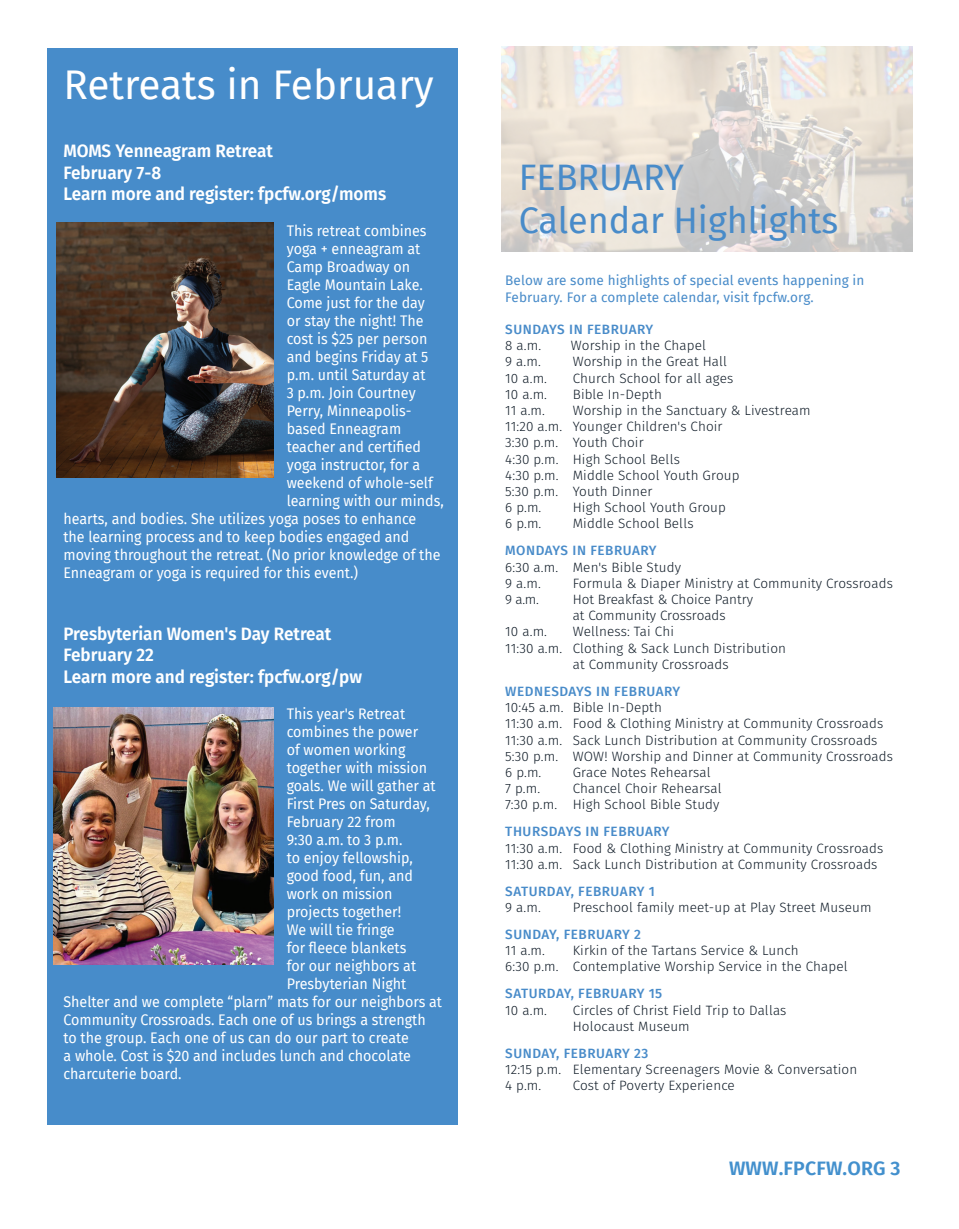
<style>
.page{position:relative;width:959px;height:1229px;background:#fff}
.page>*{position:absolute;margin:0;border:0;box-sizing:border-box;transform-origin:0 0}
.t1{font:40.5px "Fira Sans";color:#fff}
.t2{font:36px/43.2px "Fira Sans";color:#488bc9}
.t3{font:600 19.5px "Fira Sans";letter-spacing:.01em;color:#4390cd}
.t4{font:600 18px/21.6px "Fira Sans";color:#fff;scale:.95 1}
.t5{font:15px "Fira Sans";color:#fff;scale:.95 1}
.t6{font:300 13.5px/16.2px "Fira Sans";letter-spacing:.01em;color:#0f1b27}
.t7{font:500 13.5px "Fira Sans";letter-spacing:.04em;color:#488bc9}
.t8{font:13.5px/16.2px "Fira Sans";letter-spacing:.01em;color:#488bc9}
</style>
<div class="page">
<img style="left:501px;top:46px;width:411px;height:205px">
<div style="left:47px;top:48px;width:411px;height:1076px;background:#478cca"></div>
<img style="left:57px;top:223px;width:216px;height:254px">
<img style="left:54px;top:707px;width:219px;height:257px">
<h1 class="t1" style="left:63px;top:55px;width:372px">Retreats in February</h1>
<h3 class="t4" style="left:63px;top:139px;width:341px">MOMS Yenneagram Retreat<br>February 7-8<br>Learn more and register: fpcfw.org/moms</h3>
<p class="t5" style="left:287px;top:220px;width:149px">This retreat combines</p>
<p class="t5" style="left:287px;top:238px;width:142px">yoga + enneagram at</p>
<p class="t5" style="left:287px;top:256px;width:131px">Camp Broadway on</p>
<p class="t5" style="left:287px;top:274px;width:145px">Eagle Mountain Lake.</p>
<p class="t5" style="left:287px;top:292px;width:147px">Come just for the day</p>
<p class="t5" style="left:287px;top:310px;width:145px">or stay the night! The</p>
<p class="t5" style="left:287px;top:328px;width:150px">cost is $25 per person</p>
<p class="t5" style="left:287px;top:346px;width:150px">and begins Friday at 5</p>
<p class="t5" style="left:287px;top:364px;width:147px">p.m. until Saturday at</p>
<p class="t5" style="left:287px;top:382px;width:137px">3 p.m. Join Courtney</p>
<p class="t5" style="left:287px;top:400px;width:133px">Perry, Minneapolis-</p>
<p class="t5" style="left:287px;top:418px;width:122px">based Enneagram</p>
<p class="t5" style="left:287px;top:436px;width:143px">teacher and certified</p>
<p class="t5" style="left:287px;top:454px;width:142px">yoga instructor, for a</p>
<p class="t5" style="left:287px;top:472px;width:155px">weekend of whole-self</p>
<p class="t5" style="left:287px;top:490px;width:167px">learning with our minds,</p>
<p class="t5" style="left:63px;top:508px;width:373px">hearts, and bodies. She utilizes yoga poses to enhance</p>
<p class="t5" style="left:63px;top:526px;width:365px">the learning process and to keep bodies engaged and</p>
<p class="t5" style="left:63px;top:544px;width:398px">moving throughout the retreat. (No prior knowledge of the</p>
<p class="t5" style="left:63px;top:562px;width:312px">Enneagram or yoga is required for this event.)</p>
<h3 class="t4" style="left:63px;top:621px;width:316px">Presbyterian Women's Day Retreat<br>February 22<br>Learn more and register: fpcfw.org/pw</h3>
<p class="t5" style="left:287px;top:702px;width:126px">This year's Retreat</p>
<p class="t5" style="left:287px;top:720px;width:140px">combines the power</p>
<p class="t5" style="left:287px;top:738px;width:126px">of women working</p>
<p class="t5" style="left:287px;top:756px;width:149px">together with mission</p>
<p class="t5" style="left:287px;top:774px;width:158px">goals. We will gather at</p>
<p class="t5" style="left:287px;top:792px;width:152px">First Pres on Saturday,</p>
<p class="t5" style="left:287px;top:810px;width:116px">February 22 from</p>
<p class="t5" style="left:287px;top:828px;width:123px">9:30 a.m. to 3 p.m.</p>
<p class="t5" style="left:287px;top:846px;width:134px">to enjoy fellowship,</p>
<p class="t5" style="left:287px;top:864px;width:135px">good food, fun, and</p>
<p class="t5" style="left:287px;top:882px;width:113px">work on mission</p>
<p class="t5" style="left:287px;top:900px;width:122px">projects together!</p>
<p class="t5" style="left:287px;top:918px;width:115px">We will tie fringe</p>
<p class="t5" style="left:287px;top:936px;width:127px">for fleece blankets</p>
<p class="t5" style="left:287px;top:954px;width:138px">for our neighbors at</p>
<p class="t5" style="left:287px;top:972px;width:127px">Presbyterian Night</p>
<p class="t5" style="left:63px;top:990px;width:400px">Shelter and we complete “plarn” mats for our neighbors at</p>
<p class="t5" style="left:63px;top:1008px;width:383px">Community Crossroads. Each one of us brings a strength</p>
<p class="t5" style="left:63px;top:1026px;width:365px">to the group. Each one of us can do our part to create</p>
<p class="t5" style="left:63px;top:1044px;width:367px">a whole. Cost is $20 and includes lunch and chocolate</p>
<p class="t5" style="left:63px;top:1062px;width:126px">charcuterie board.</p>
<h2 class="t2" style="left:518px;top:155px;width:321px">FEBRUARY<br>Calendar Highlights</h2>
<p class="t8" style="left:505px;top:272px;width:361px">Below are some highlights of special events happening in<br>February. For a complete calendar, visit fpcfw.org.</p>
<p class="t7" style="left:505px;top:318px;width:149px">SUNDAYS IN FEBRUARY</p>
<p class="t6" style="left:505px;top:337px;width:37px">8 a.m.</p>
<p class="t6" style="left:571px;top:337px;width:137px">Worship in the Chapel</p>
<p class="t6" style="left:505px;top:353px;width:37px">9 a.m.</p>
<p class="t6" style="left:572px;top:353px;width:156px">Worship in the Great Hall</p>
<p class="t6" style="left:505px;top:370px;width:43px">10 a.m.</p>
<p class="t6" style="left:572px;top:370px;width:162px">Church School for all ages</p>
<p class="t6" style="left:505px;top:386px;width:43px">10 a.m.</p>
<p class="t6" style="left:572px;top:386px;width:91px">Bible In-Depth</p>
<p class="t6" style="left:505px;top:402px;width:41px">11 a.m.</p>
<p class="t6" style="left:505px;top:402px;width:307px;text-indent:68px">Worship in the Sanctuary &amp; Livestream<br>11:20 a.m. Younger Children's Choir<br>3:30 p.m. Youth Choir<br>4:30 p.m. High School Bells<br>4:30 p.m. Middle School Youth Group<br>5:30 p.m. Youth Dinner<br>6 p.m.</p>
<p class="t6" style="left:572px;top:499px;width:155px">High School Youth Group</p>
<p class="t6" style="left:505px;top:515px;width:38px">6 p.m.</p>
<p class="t6" style="left:572px;top:515px;width:122px">Middle School Bells</p>
<p class="t7" style="left:505px;top:540px;width:153px">MONDAYS IN FEBRUARY</p>
<p class="t6" style="left:505px;top:559px;width:177px">6:30 a.m. Men's Bible Study<br>9 a.m.</p>
<p class="t6" style="left:572px;top:575px;width:321px">Formula &amp; Diaper Ministry at Community Crossroads</p>
<p class="t6" style="left:505px;top:591px;width:35px">9 a.m.</p>
<p class="t6" style="left:572px;top:591px;width:182px">Hot Breakfast &amp; Choice Pantry at Community Crossroads</p>
<p class="t6" style="left:505px;top:623px;width:43px">10 a.m.</p>
<p class="t6" style="left:572px;top:623px;width:103px">Wellness: Tai Chi</p>
<p class="t6" style="left:505px;top:640px;width:282px">11:30 a.m. Clothing &amp; Sack Lunch Distribution</p>
<p class="t6" style="left:572px;top:656px;width:157px">at Community Crossroads</p>
<p class="t7" style="left:505px;top:680px;width:176px">WEDNESDAYS IN FEBRUARY</p>
<p class="t6" style="left:505px;top:699px;width:389px">10:45 a.m. Bible In-Depth<br>11:30 a.m. Food &amp; Clothing Ministry at Community Crossroads 11:30 a.m. Sack Lunch Distribution at Community Crossroads 5:30 p.m. WOW! Worship and Dinner at Community Crossroads 6 p.m.</p>
<p class="t6" style="left:572px;top:764px;width:139px">Grace Notes Rehearsal</p>
<p class="t6" style="left:505px;top:780px;width:218px;text-align:right">Chancel Choir Rehearsal<br>7:30 p.m. High School Bible Study</p>
<p class="t7" style="left:505px;top:820px;width:166px">THURSDAYS IN FEBRUARY</p>
<p class="t6" style="left:505px;top:839px;width:379px">11:30 a.m. Food &amp; Clothing Ministry at Community Crossroads<br>11:30 a.m. Sack Lunch Distribution at Community Crossroads</p>
<p class="t7" style="left:505px;top:880px;width:151px">SATURDAY, FEBRUARY 1</p>
<p class="t6" style="left:505px;top:899px;width:37px">9 a.m.</p>
<p class="t6" style="left:572px;top:899px;width:300px">Preschool family meet-up at Play Street Museum</p>
<p class="t7" style="left:505px;top:923px;width:137px">SUNDAY, FEBRUARY 2</p>
<p class="t6" style="left:505px;top:942px;width:41px">11 a.m.</p>
<p class="t6" style="left:505px;top:780px;width:37px">7 p.m.</p>
<p class="t6" style="left:505px;top:942px;width:344px;text-indent:68px">Kirkin of the Tartans Service &amp; Lunch<br>6:30 p.m. Contemplative Worship Service in the Chapel</p>
<p class="t7" style="left:505px;top:982px;width:158px">SATURDAY, FEBRUARY 15</p>
<p class="t6" style="left:505px;top:1001px;width:43px">10 a.m.</p>
<p class="t6" style="left:572px;top:1001px;width:215px">Circles of Christ Field Trip to Dallas<br>Holocaust Museum</p>
<p class="t7" style="left:505px;top:1042px;width:144px">SUNDAY, FEBRUARY 23</p>
<p class="t6" style="left:505px;top:1061px;width:353px">12:15 p.m. Elementary Screenagers Movie &amp; Conversation<br>4 p.m.</p>
<p class="t6" style="left:572px;top:1077px;width:164px">Cost of Poverty Experience</p>
<h3 class="t3" style="left:729px;top:1151px;width:173px">WWW.FPCFW.ORG 3</h3>
</div>
